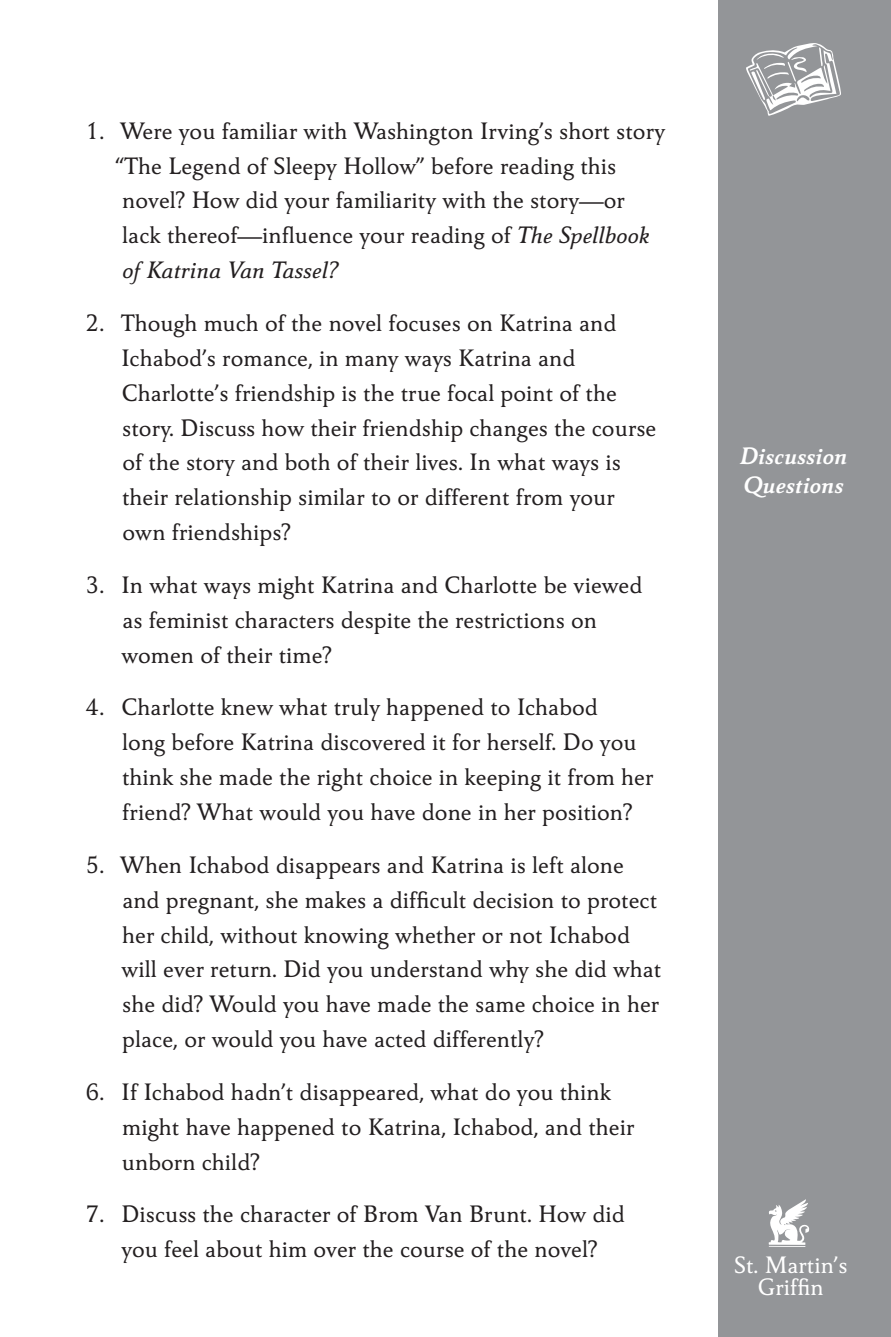
<style>
.page{position:relative;width:891px;height:1337px;background:#fff}
.page>*{position:absolute;margin:0;border:0;box-sizing:border-box;transform-origin:0 0}
.t1{font:500 24.75px/34.9px "Carre Noir Std";color:#231f20}
.t2{font:italic 700 24.75px/29.2px "Carre Noir Std";color:#fff}
.t3{font:500 24.75px/22.5px "Carre Noir Std";color:#fff;text-align:center}
.s1{font-style:italic}
</style>
<div class="page">
<div style="left:719px;top:0;width:172px;height:1336px;background:#939598"></div>
<svg style="left:746px;top:43px;width:95px;height:73px"></svg>
<svg style="left:768px;top:1199px;width:41px;height:48px"></svg>
<p class="t1" style="left:116px;top:114px;width:551px;text-indent:-30px">1. Were you familiar with Washington Irving’s short story “The Legend of Sleepy Hollow” before reading this novel? How did your familiarity with the story—or<br>lack thereof—influence your reading of <span class="s1">The Spellbook of Katrina Van Tassel?</span></p>
<p class="t1" style="left:121px;top:306px;width:537px;text-indent:-36px">2. Though much of the novel focuses on Katrina and Ichabod’s romance, in many ways Katrina and Charlotte’s friendship is the true focal point of the story. Discuss how their friendship changes the course of the story and both of their lives. In what ways is their relationship similar to or different from your own friendships?</p>
<p class="t1" style="left:121px;top:568px;width:523px;text-indent:-36px">3. In what ways might Katrina and Charlotte be viewed as feminist characters despite the restrictions on women of their time?</p>
<p class="t1" style="left:122px;top:690px;width:533px;text-indent:-37px">4. Charlotte knew what truly happened to Ichabod<br>long before Katrina discovered it for herself. Do you think she made the right choice in keeping it from her friend? What would you have done in her position?</p>
<p class="t1" style="left:121px;top:847px;width:542px;text-indent:-36px">5. When Ichabod disappears and Katrina is left alone and pregnant, she makes a difficult decision to protect her child, without knowing whether or not Ichabod will ever return. Did you understand why she did what she did? Would you have made the same choice in her place, or would you have acted differently?</p>
<p class="t1" style="left:122px;top:1075px;width:514px;text-indent:-36px">6. If Ichabod hadn’t disappeared, what do you think might have happened to Katrina, Ichabod, and their unborn child?</p>
<p class="t1" style="left:86px;top:1197px;width:541px;text-align:center">7. Discuss the character of Brom Van Brunt. How did you feel about him over the course of the novel?</p>
<p class="t2" style="left:740px;top:441px;width:109px">Discussion<br>Questions</p>
<p class="t3" style="left:734px;top:1253px;width:115px">St. Martin’s<br>Griffin</p>
</div>
